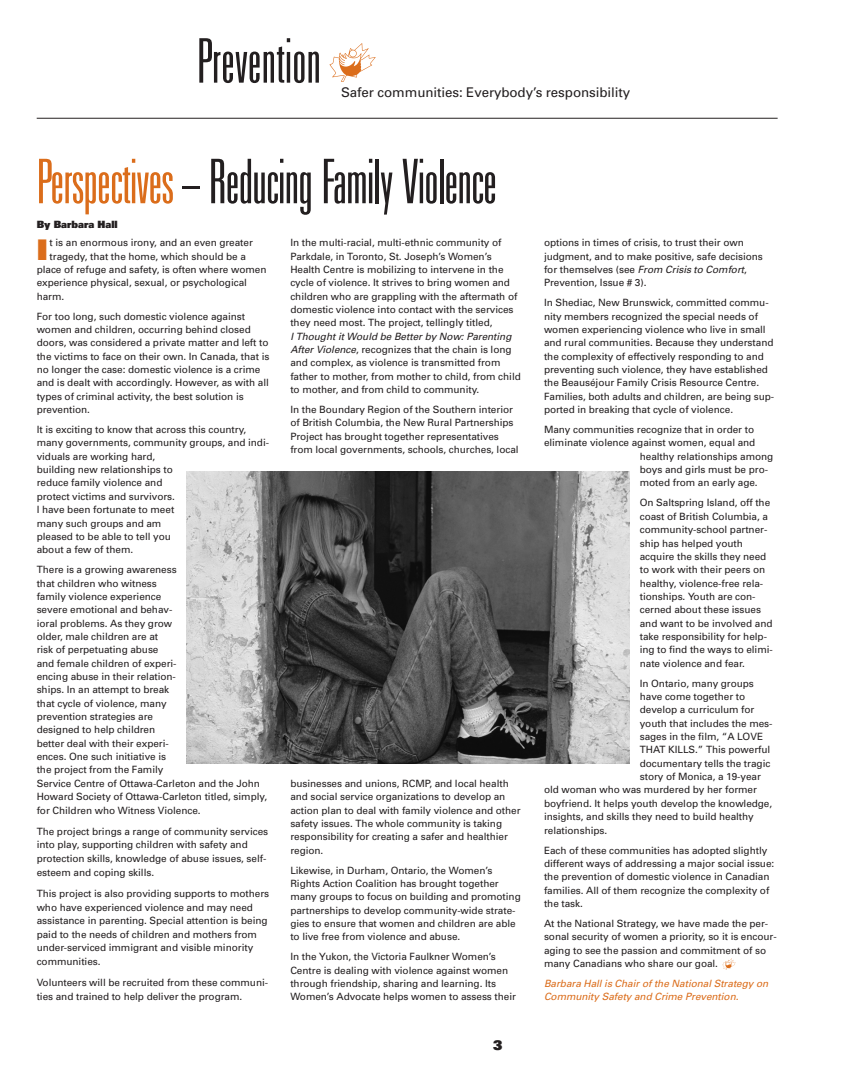
<style>
.page{position:relative;width:855px;height:1080px;background:#fff}
.page>*{position:absolute;margin:0;border:0;box-sizing:border-box;transform-origin:0 0}
.t1{font:66.75px "U49";letter-spacing:-.015em;color:#231f20}
.t2{font:900 28.5px "Univers";color:#db6d1b}
.t3{font:13.38px "Univers";letter-spacing:-.005em;color:#231f20}
.t4{font:900 13.38px "Univers";color:#231f20}
.t5{font:10px/13.4px "Univers";letter-spacing:-.005em;color:#231f20}
.t6{font:italic 10px/13.4px "Univers";letter-spacing:-.005em;color:#db6d1b}
.t7{font:900 10px "Univers";letter-spacing:-.005em;color:#231f20}
.s1{color:#db6d1b}
.s2{font-style:italic}
</style>
<div class="page">
<hr style="left:37px;top:118px;width:741px;height:1px;background:#231f20">
<img style="left:329px;top:43px;width:47px;height:39px">
<svg style="left:723px;top:959px;width:13px;height:10px"></svg>
<img style="left:187px;top:471px;width:443px;height:293px">
<h1 class="t1" style="left:197px;top:38px;width:126px">Prevention</h1>
<h3 class="t3" style="left:341px;top:88px;width:291px">Safer communities: Everybody’s responsibility</h3>
<h1 class="t1" style="left:37px;top:159px;width:462px"><span class="s1">Perspectives</span> — Reducing Family Violence</h1>
<p class="t7" style="left:37px;top:221px;width:82px">By Barbara Hall</p>
<h2 class="t2" style="left:37px;top:239px;width:13px">I</h2>
<p class="t5" style="left:50px;top:237px;width:205px">t is an enormous irony, and an even greater</p>
<p class="t5" style="left:50px;top:250px;width:198px">tragedy, that the home, which should be a</p>
<p class="t5" style="left:37px;top:264px;width:231px">place of refuge and safety, is often where women</p>
<p class="t5" style="left:37px;top:277px;width:212px">experience physical, sexual, or psychological</p>
<p class="t5" style="left:37px;top:290px;width:29px">harm.</p>
<p class="t5" style="left:37px;top:310px;width:234px">For too long, such domestic violence against women and children, occurring behind closed doors, was considered a private matter and left to the victims to face on their own. In Canada, that is no longer the case: domestic violence is a crime and is dealt with accordingly. However, as with all types of criminal activity, the best solution is prevention.</p>
<p class="t5" style="left:37px;top:424px;width:234px">It is exciting to know that across this country, many governments, community groups, and indi&shy;viduals are working hard,<br>building new relationships to<br>reduce family violence and<br>protect victims and survivors.<br>I have been fortunate to meet<br>many such groups and am<br>pleased to be able to tell you<br>about a few of them.</p>
<p class="t5" style="left:37px;top:564px;width:232px">There is a growing awareness<br>that children who witness<br>family violence experience<br>severe emotional and behav-<br>ioral problems. As they grow<br>older, male children are at<br>risk of perpetuating abuse<br>and female children of experi-<br>encing abuse in their relation-<br>ships. In an attempt to break<br>that cycle of violence, many<br>prevention strategies are<br>designed to help children<br>better deal with their experi-<br>ences. One such initiative is<br>the project from the Family<br>Service Centre of Ottawa-Carleton and the John<br>Howard Society of Ottawa-Carleton titled, simply, for Children who Witness Violence.</p>
<p class="t5" style="left:37px;top:825px;width:233px">The project brings a range of community services into play, supporting children with safety and protection skills, knowledge of abuse issues, self&shy;esteem and coping skills.</p>
<p class="t5" style="left:37px;top:888px;width:234px">This project is also providing supports to mothers who have experienced violence and may need assistance in parenting. Special attention is being paid to the needs of children and mothers from under-serviced immigrant and visible minority communities.</p>
<p class="t5" style="left:37px;top:977px;width:233px">Volunteers will be recruited from these communi&shy;ties and trained to help deliver the program.</p>
<p class="t5" style="left:290px;top:237px;width:229px">In the multi-racial, multi-ethnic community of Parkdale, in Toronto, St. Joseph’s Women’s Health Centre is mobilizing to intervene in the cycle of violence. It strives to bring women and children who are grappling with the aftermath of domestic violence into contact with the services they need most. The project, tellingly titled,</p>
<p class="t5" style="left:290px;top:330px;width:232px"><span class="s2">I Thought it Would be Better by Now: Parenting After Violence</span>, recognizes that the chain is long and complex, as violence is transmitted from father to mother, from mother to child, from child to mother, and from child to community.</p>
<p class="t5" style="left:290px;top:404px;width:230px">In the Boundary Region of the Southern interior of British Columbia, the New Rural Partnerships Project has brought together representatives from local governments, schools, churches, local</p>
<p class="t5" style="left:290px;top:778px;width:232px">businesses and unions, RCMP, and local health and social service organizations to develop an action plan to deal with family violence and other safety issues. The whole community is taking responsibility for creating a safer and healthier region.</p>
<p class="t5" style="left:290px;top:864px;width:232px">Likewise, in Durham, Ontario, the Women’s Rights Action Coalition has brought together many groups to focus on building and promoting partnerships to develop community-wide strate&shy;gies to ensure that women and children are able to live free from violence and abuse.</p>
<p class="t5" style="left:290px;top:951px;width:227px">In the Yukon, the Victoria Faulkner Women’s Centre is dealing with violence against women through friendship, sharing and learning. Its Women’s Advocate helps women to assess their</p>
<h3 class="t4" style="left:493px;top:1040px;width:11px">3</h3>
<p class="t5" style="left:544px;top:237px;width:220px">options in times of crisis, to trust their own judgment, and to make positive, safe decisions for themselves (see <span class="s2">From Crisis to Comfort</span>, Prevention, Issue # 3).</p>
<p class="t5" style="left:544px;top:297px;width:232px">In Shediac, New Brunswick, committed commu&shy;nity members recognized the special needs of women experiencing violence who live in small and rural communities. Because they understand the complexity of effectively responding to and preventing such violence, they have established the Beauséjour Family Crisis Resource Centre.<br>Families, both adults and children, are being sup&shy;ported in breaking that cycle of violence.</p>
<p class="t5" style="left:544px;top:424px;width:212px">Many communities recognize that in order to</p>
<p class="t5" style="left:544px;top:437px;width:213px">eliminate violence against women, equal and</p>
<p class="t5" style="left:640px;top:450px;width:135px">healthy relationships among</p>
<p class="t5" style="left:640px;top:464px;width:130px">boys and girls must be pro-</p>
<p class="t5" style="left:640px;top:477px;width:119px">moted from an early age.</p>
<p class="t5" style="left:640px;top:497px;width:135px">On Saltspring Island, off the coast of British Columbia, a community-school partner&shy;ship has helped youth acquire the skills they need to work with their peers on healthy, violence-free rela&shy;tionships. Youth are con&shy;cerned about these issues and want to be involved and take responsibility for help&shy;ing to find the ways to elimi&shy;nate violence and fear.</p>
<p class="t5" style="left:640px;top:677px;width:116px">In Ontario, many groups</p>
<p class="t5" style="left:640px;top:691px;width:107px">have come together to</p>
<p class="t5" style="left:640px;top:704px;width:116px">develop a curriculum for</p>
<p class="t5" style="left:640px;top:717px;width:134px">youth that includes the mes-</p>
<p class="t5" style="left:640px;top:731px;width:125px">sages in the film, “A LOVE</p>
<p class="t5" style="left:640px;top:744px;width:132px">THAT KILLS.” This powerful</p>
<p class="t5" style="left:640px;top:757px;width:132px">documentary tells the tragic</p>
<p class="t5" style="left:640px;top:771px;width:123px">story of Monica, a 19-year</p>
<p class="t5" style="left:544px;top:784px;width:215px">old woman who was murdered by her former</p>
<p class="t5" style="left:544px;top:798px;width:230px">boyfriend. It helps youth develop the knowledge,</p>
<p class="t5" style="left:544px;top:811px;width:211px">insights, and skills they need to build healthy</p>
<p class="t5" style="left:544px;top:824px;width:65px">relationships.</p>
<p class="t5" style="left:544px;top:844px;width:232px">Each of these communities has adopted slightly different ways of addressing a major social issue: the prevention of domestic violence in Canadian families. All of them recognize the complexity of the task.</p>
<p class="t5" style="left:544px;top:918px;width:234px">At the National Strategy, we have made the per&shy;sonal security of women a priority, so it is encour&shy;aging to see the passion and commitment of so many Canadians who share our goal.</p>
<p class="t6" style="left:544px;top:978px;width:226px">Barbara Hall is Chair of the National Strategy on<br>Community Safety and Crime Prevention.</p>
</div>
